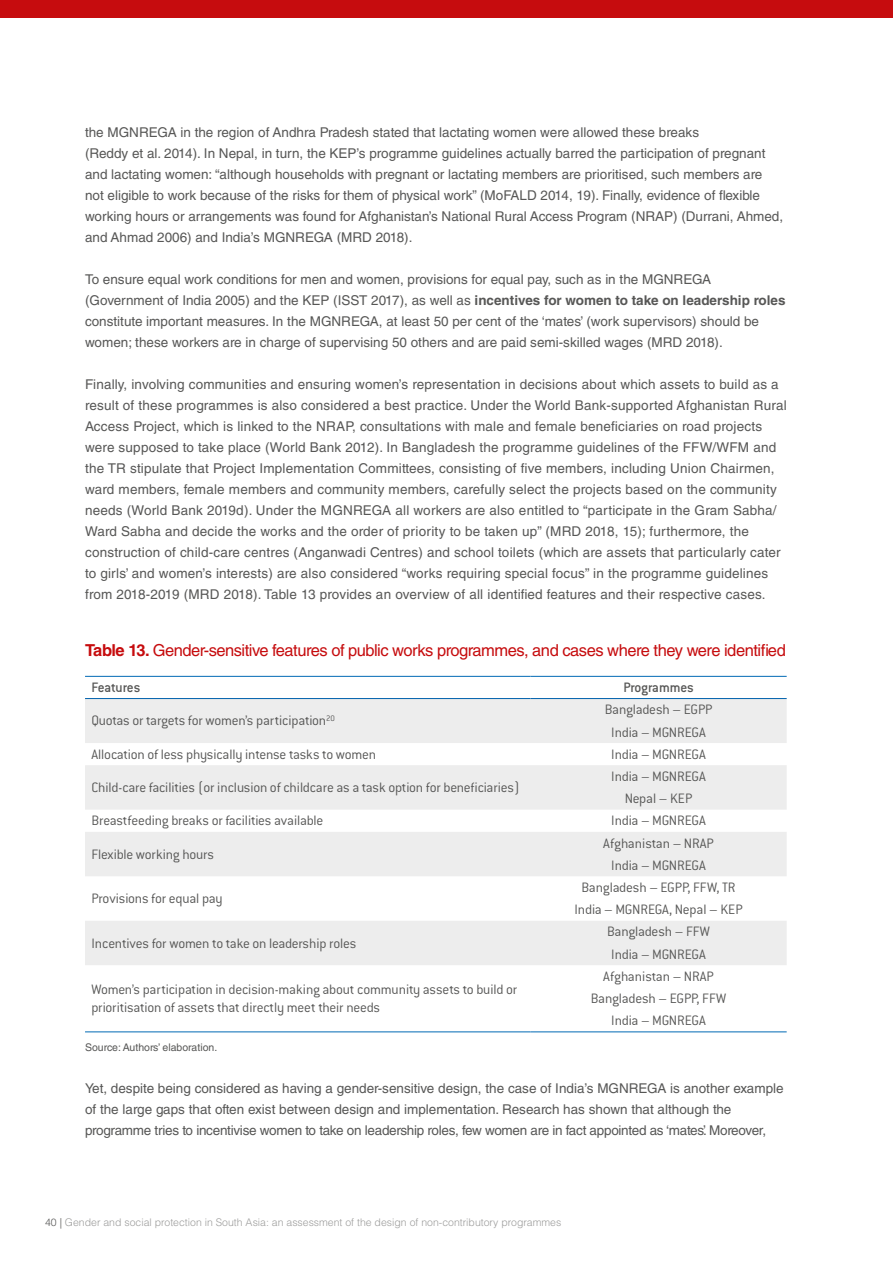
<style>
.page{position:relative;width:893px;height:1263px;background:#fff}
.page>*{position:absolute;margin:0;border:0;box-sizing:border-box;transform-origin:0 0}
.t1{font:16.5px "Helvetica LT Std";letter-spacing:-.03em;color:#c60c0e}
.t2{font:15px/22.2px "Conduit ITC Light";letter-spacing:-.015em;color:#575756;text-align:center}
.t3{font:15px "Conduit ITC Medium";letter-spacing:-.015em;color:#575756}
.t4{font:13.5px/21px "Helvetica LT Std";color:#575756}
.t5{font:300 10.5px "Helvetica LT Std";color:#9d9d9c}
.t6{font:10.5px "Helvetica LT Std";color:#575756}
.s1{font-weight:700}
.s2{color:#575756}
</style>
<div class="page">
<div style="left:0;top:0;width:893px;height:18px;background:#c60c0e"></div>
<svg style="left:85px;top:699px;width:702px;height:266px;fill:#ededed"></svg>
<hr style="left:85px;top:676px;width:445px;height:1px;background:#0069b4">
<hr style="left:530px;top:676px;width:257px;height:1px;background:#0069b4">
<hr style="left:85px;top:1031px;width:445px;height:1px;background:#0069b4">
<hr style="left:530px;top:1031px;width:257px;height:1px;background:#0069b4">
<hr style="left:85px;top:698px;width:445px;height:1px;background:#0061ad">
<hr style="left:530px;top:698px;width:257px;height:1px;background:#0061ad">
<p class="t4" style="left:85px;top:122px;width:700px">the MGNREGA in the region of Andhra Pradesh stated that lactating women were allowed these breaks<br>(Reddy et al. 2014). In Nepal, in turn, the KEP’s programme guidelines actually barred the participation of pregnant and lactating women: “although households with pregnant or lactating members are prioritised, such members are not eligible to work because of the risks for them of physical work” (MoFALD 2014, 19). Finally, evidence of flexible working hours or arrangements was found for Afghanistan’s National Rural Access Program (NRAP) (Durrani, Ahmed, and Ahmad 2006) and India’s MGNREGA (MRD 2018).</p>
<p class="t4" style="left:85px;top:269px;width:702px">To ensure equal work conditions for men and women, provisions for equal pay, such as in the MGNREGA (Government of India 2005) and the KEP (ISST 2017), as well as <span class="s1">incentives for women to take on leadership roles </span>constitute important measures. In the MGNREGA, at least 50 per cent of the ‘mates’ (work supervisors) should be women; these workers are in charge of supervising 50 others and are paid semi-skilled wages (MRD 2018).</p>
<p class="t4" style="left:85px;top:374px;width:703px">Finally, involving communities and ensuring women’s representation in decisions about which assets to build as a result of these programmes is also considered a best practice. Under the World Bank-supported Afghanistan Rural Access Project, which is linked to the NRAP, consultations with male and female beneficiaries on road projects were supposed to take place (World Bank 2012). In Bangladesh the programme guidelines of the FFW/WFM and the TR stipulate that Project Implementation Committees, consisting of five members, including Union Chairmen, ward members, female members and community members, carefully select the projects based on the community needs (World Bank 2019d). Under the MGNREGA all workers are also entitled to “participate in the Gram Sabha/ Ward Sabha and decide the works and the order of priority to be taken up” (MRD 2018, 15); furthermore, the construction of child-care centres (Anganwadi Centres) and school toilets (which are assets that particularly cater to girls’ and women’s interests) are also considered “works requiring special focus” in the programme guidelines from 2018-2019 (MRD 2018). Table 13 provides an overview of all identified features and their respective cases.</p>
<p class="t1" style="left:85px;top:641px;width:702px"><span class="s1">Table 13.</span> Gender-sensitive features of public works programmes, and cases where they were identified</p>
<p class="t3" style="left:91px;top:678px;width:50px">Features</p>
<p class="t3" style="left:623px;top:678px;width:72px">Programmes</p>
<p class="t2" style="left:91px;top:709px;width:245px">Quotas or targets for women’s participation<sup>20</sup></p>
<p class="t2" style="left:605px;top:698px;width:109px">Bangladesh – EGPP<br>India – MGNREGA</p>
<p class="t2" style="left:91px;top:742px;width:286px">Allocation of less physically intense tasks to women</p>
<p class="t2" style="left:611px;top:742px;width:96px">India – MGNREGA</p>
<p class="t2" style="left:91px;top:776px;width:430px">Child-care facilities (or inclusion of childcare as a task option for beneficiaries)</p>
<p class="t2" style="left:611px;top:765px;width:96px">India – MGNREGA<br>Nepal – KEP</p>
<p class="t2" style="left:91px;top:809px;width:233px">Breastfeeding breaks or facilities available</p>
<p class="t2" style="left:611px;top:809px;width:96px">India – MGNREGA</p>
<p class="t2" style="left:91px;top:842px;width:124px">Flexible working hours</p>
<p class="t2" style="left:603px;top:831px;width:112px">Afghanistan – NRAP<br>India – MGNREGA</p>
<p class="t2" style="left:91px;top:887px;width:133px">Provisions for equal pay</p>
<p class="t2" style="left:574px;top:876px;width:170px">Bangladesh – EGPP, FFW, TR<br>India – MGNREGA, Nepal – KEP</p>
<p class="t2" style="left:91px;top:931px;width:266px">Incentives for women to take on leadership roles</p>
<p class="t2" style="left:607px;top:920px;width:104px;text-align:left">Bangladesh – FFW<br>India – MGNREGA</p>
<p class="t2" style="left:91px;top:980px;width:427px;line-height:18px;text-align:left">Women’s participation in decision-making about community assets to build or prioritisation of assets that directly meet their needs</p>
<p class="t2" style="left:591px;top:965px;width:137px">Afghanistan – NRAP<br>Bangladesh – EGPP, FFW<br>India – MGNREGA</p>
<p class="t6" style="left:85px;top:1041px;width:134px">Source: Authors’ elaboration.</p>
<p class="t4" style="left:85px;top:1078px;width:700px">Yet, despite being considered as having a gender-sensitive design, the case of India’s MGNREGA is another example of the large gaps that often exist between design and implementation. Research has shown that although the programme tries to incentivise women to take on leadership roles, few women are in fact appointed as ‘mates’. Moreover,</p>
<p class="t5" style="left:45px;top:1215px;width:518px"><span class="s2">40 |</span> Gender and social protection in South Asia: an assessment of the design of non-contributory programmes</p>
</div>
